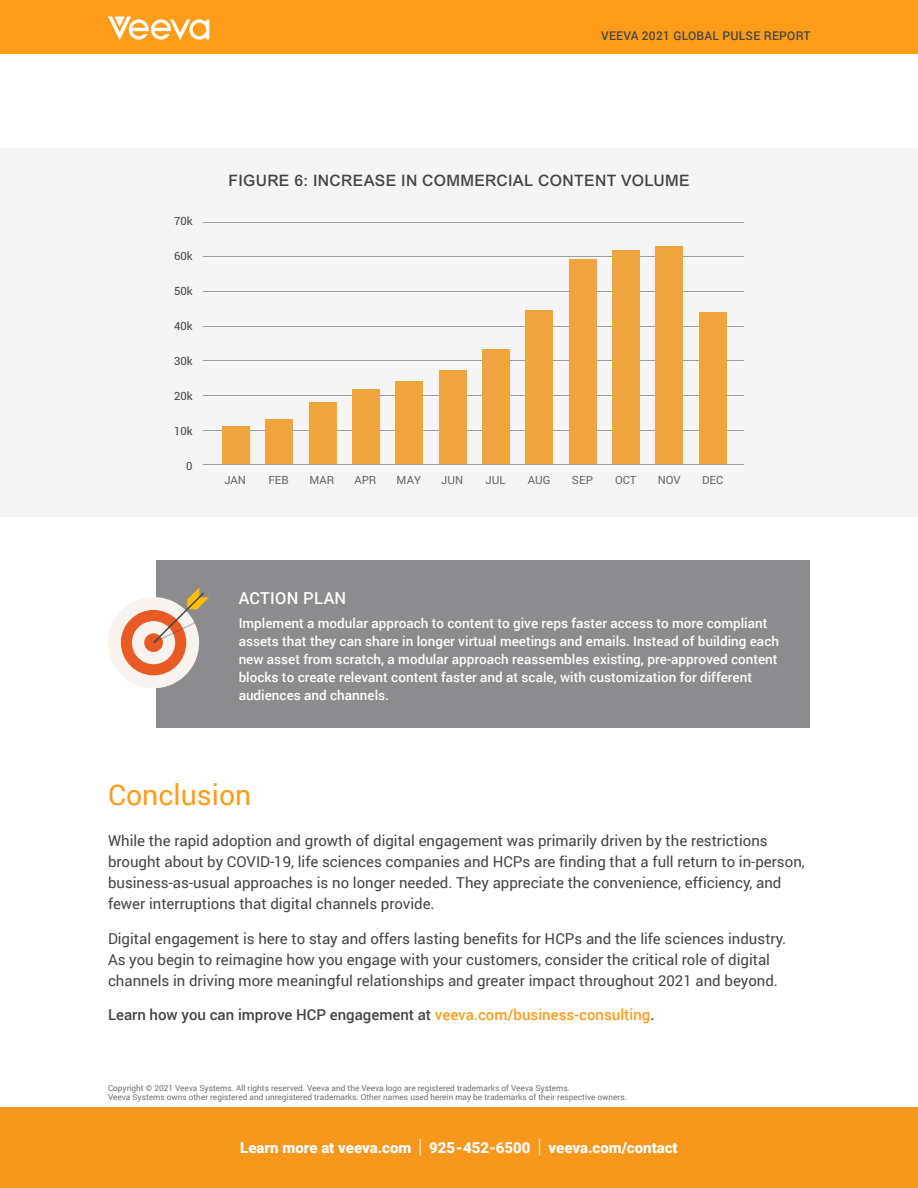
<style>
.page{position:relative;width:918px;height:1188px;background:#fff}
.page>*{position:absolute;margin:0;border:0;box-sizing:border-box;transform-origin:0 0}
.orange_head{font:28.5px "Roboto";color:#ff9d1b}
.Body{font:500 16.5px "Roboto";letter-spacing:.02em;color:#fff}
.chart_title{font:500 15.75px "Arial MT Std";letter-spacing:.02em;color:#444}
.Body-2{font:15px/21px "Roboto";color:#444}
.Body-3{font:500 15px "Roboto";color:#444}
.t1{font:900 15px "Roboto";color:#fff}
.Body-4{font:500 13.5px/18px "Roboto";color:#fff}
.t2{font:500 12px "Roboto";letter-spacing:.02em;color:#444}
.t3{font:11.4px "Roboto";color:#64656a}
.t4{font:11.4px "Roboto";color:#434445}
.t5{font:8.25px/9px "Roboto";color:#717074}
.s1{color:#ff9d1b}
.s2{font-weight:300;font-size:19.5px}
</style>
<div class="page">
<div style="left:0;top:148px;width:918px;height:369px;background:#f5f5f5"></div>
<hr style="left:203px;top:430px;width:540px;height:1px;background:#979ea4">
<hr style="left:203px;top:395px;width:540px;height:1px;background:#979ea4">
<hr style="left:203px;top:360px;width:540px;height:1px;background:#979ea4">
<hr style="left:203px;top:326px;width:540px;height:1px;background:#979ea4">
<hr style="left:203px;top:291px;width:540px;height:1px;background:#979ea4">
<hr style="left:203px;top:257px;width:540px;height:1px;background:#979ea4">
<hr style="left:203px;top:222px;width:540px;height:1px;background:#979ea4">
<div style="left:699px;top:312px;width:27px;height:153px;background:#efa53e"></div>
<div style="left:656px;top:247px;width:27px;height:218px;background:#efa53e"></div>
<div style="left:612px;top:250px;width:28px;height:215px;background:#efa53e"></div>
<div style="left:569px;top:259px;width:27px;height:206px;background:#efa53e"></div>
<div style="left:526px;top:310px;width:27px;height:155px;background:#efa53e"></div>
<div style="left:482px;top:349px;width:28px;height:116px;background:#efa53e"></div>
<div style="left:439px;top:370px;width:27px;height:95px;background:#efa53e"></div>
<div style="left:396px;top:381px;width:27px;height:84px;background:#efa53e"></div>
<div style="left:352px;top:389px;width:28px;height:76px;background:#efa53e"></div>
<div style="left:309px;top:403px;width:27px;height:62px;background:#efa53e"></div>
<div style="left:266px;top:419px;width:27px;height:46px;background:#efa53e"></div>
<div style="left:222px;top:426px;width:27px;height:39px;background:#efa53e"></div>
<hr style="left:203px;top:464px;width:540px;height:1px;background:#979ea4">
<div style="left:0;top:0;width:918px;height:54px;background:#ff9d1b"></div>
<svg style="left:108px;top:16px;width:101px;height:24px"></svg>
<div style="left:157px;top:561px;width:653px;height:167px;background:#8c8b8e"></div>
<div style="left:108px;top:597px;width:91px;height:91px;background:#f9f3ef;border-radius:50%"></div>
<div style="left:121px;top:610px;width:65px;height:65px;background:#e95b24;border-radius:50%"></div>
<div style="left:132px;top:621px;width:43px;height:43px;background:#f9f3ef;border-radius:50%"></div>
<div style="left:144px;top:633px;width:19px;height:19px;background:#e95b24;border-radius:50%"></div>
<svg style="left:151px;top:587px;width:58px;height:59px"></svg>
<div style="left:0;top:1107px;width:918px;height:81px;background:#f7981d"></div>
<p class="t2" style="left:601px;top:27px;width:211px">VEEVA 2021 GLOBAL PULSE REPORT</p>
<p class="t4" style="left:174px;top:213px;width:20px">70k</p>
<p class="t4" style="left:174px;top:248px;width:20px">60k</p>
<p class="t4" style="left:174px;top:283px;width:20px">50k</p>
<p class="t4" style="left:174px;top:318px;width:20px">40k</p>
<p class="t4" style="left:174px;top:353px;width:20px">30k</p>
<p class="t4" style="left:174px;top:388px;width:20px">20k</p>
<p class="t4" style="left:174px;top:423px;width:20px">10k</p>
<p class="t4" style="left:186px;top:458px;width:8px">0</p>
<p class="chart_title" style="left:228px;top:172px;width:463px">FIGURE 6: INCREASE IN COMMERCIAL CONTENT VOLUME</p>
<p class="t3" style="left:224px;top:472px;width:23px">JAN</p>
<p class="t3" style="left:268px;top:472px;width:22px">FEB</p>
<p class="t3" style="left:310px;top:472px;width:26px">MAR</p>
<p class="t3" style="left:354px;top:472px;width:24px">APR</p>
<p class="t3" style="left:397px;top:472px;width:26px">MAY</p>
<p class="t3" style="left:441px;top:472px;width:24px">JUN</p>
<p class="t3" style="left:486px;top:472px;width:22px">JUL</p>
<p class="t3" style="left:528px;top:472px;width:24px">AUG</p>
<p class="t3" style="left:572px;top:472px;width:22px">SEP</p>
<p class="t3" style="left:615px;top:472px;width:23px">OCT</p>
<p class="t3" style="left:658px;top:472px;width:24px">NOV</p>
<p class="t3" style="left:702px;top:472px;width:23px">DEC</p>
<p class="Body" style="left:239px;top:586px;width:109px">ACTION PLAN</p>
<p class="Body-4" style="left:239px;top:614px;width:542px">Implement a modular approach to content to give reps faster access to more compliant assets that they can share in longer virtual meetings and emails. Instead of building each new asset from scratch, a modular approach reassembles existing, pre-approved content blocks to create relevant content faster and at scale, with customization for different audiences and channels.</p>
<p class="orange_head" style="left:108px;top:775px;width:145px">Conclusion</p>
<p class="Body-2" style="left:108px;top:830px;width:698px">While the rapid adoption and growth of digital engagement was primarily driven by the restrictions brought about by COVID-19, life sciences companies and HCPs are finding that a full return to in-person, business-as-usual approaches is no longer needed. They appreciate the convenience, efficiency, and fewer interruptions that digital channels provide.</p>
<p class="Body-2" style="left:108px;top:927px;width:680px">Digital engagement is here to stay and offers lasting benefits for HCPs and the life sciences industry.<br>As you begin to reimagine how you engage with your customers, consider the critical role of digital channels in driving more meaningful relationships and greater impact throughout 2021 and beyond.</p>
<p class="Body-3" style="left:108px;top:1005px;width:548px">Learn how you can improve HCP engagement at <span class="s1">veeva.com/business-consulting</span>.</p>
<p class="t5" style="left:108px;top:1084px;width:520px">Copyright © 2021 Veeva Systems. All rights reserved. Veeva and the Veeva logo are registered trademarks of Veeva Systems.<br>Veeva Systems owns other registered and unregistered trademarks. Other names used herein may be trademarks of their respective owners.</p>
<p class="t1" style="left:240px;top:1137px;width:439px">Learn more at veeva.com <span class="s2">|</span> 925-452-6500 <span class="s2">|</span> veeva.com/contact</p>
</div>
